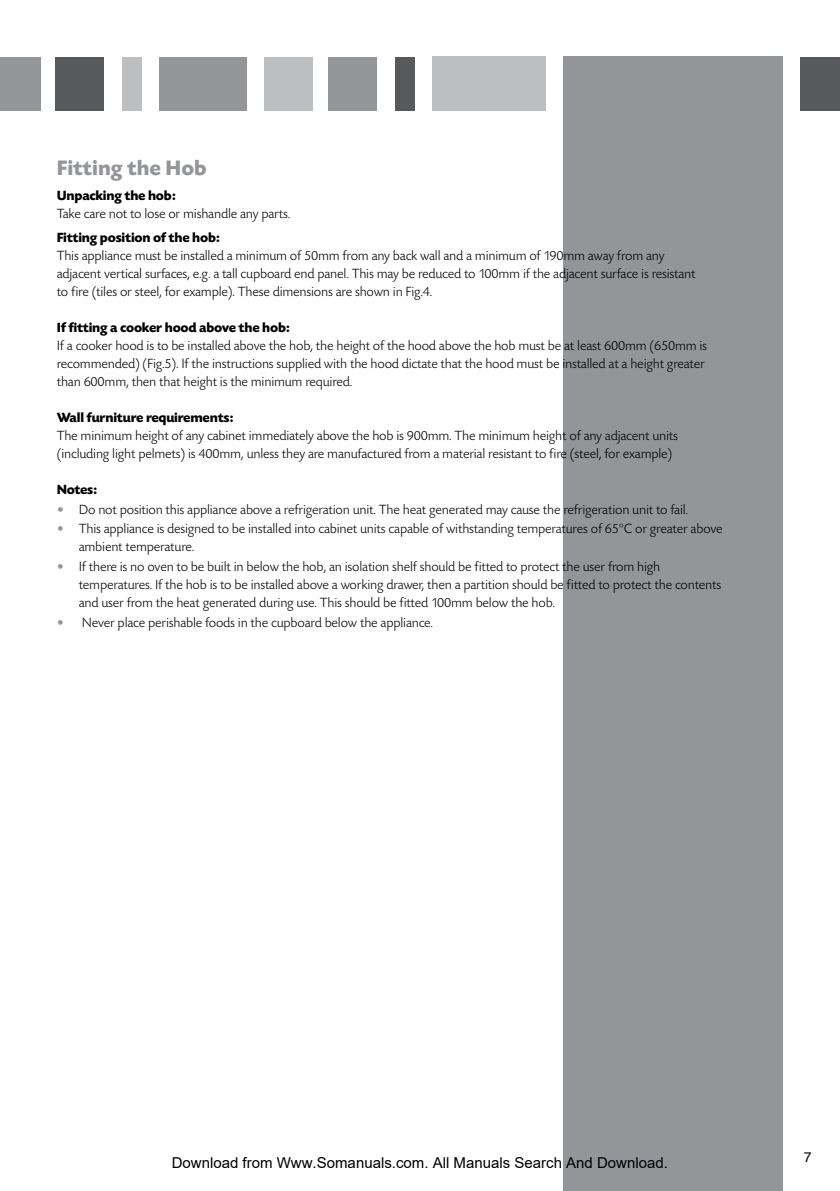
<style>
.page{position:relative;width:840px;height:1191px;background:#fff}
.page>*{position:absolute;margin:0;border:0;box-sizing:border-box;transform-origin:0 0}
.t1{font:700 22px "Today SB";color:#939598}
.t2{font:15px "Arial";color:#000}
.t3{font:300 14px/18px "Today SB";letter-spacing:-.015em;color:#000}
.t4{font:700 14px "Today SB";letter-spacing:-.015em;color:#000}
.t5{font:14px "Helvetica";color:#000}
.s1{font-weight:400;color:#939598}
</style>
<div class="page">
<div style="left:800px;top:57px;width:39px;height:53px;background:#58595b"></div>
<div style="left:563px;top:57px;width:219px;height:1134px;background:#939598"></div>
<div style="left:394px;top:57px;width:20px;height:53px;background:#58595b"></div>
<div style="left:328px;top:57px;width:48px;height:53px;background:#939598"></div>
<div style="left:264px;top:57px;width:48px;height:53px;background:#bcbec0"></div>
<div style="left:159px;top:57px;width:88px;height:53px;background:#939598"></div>
<div style="left:122px;top:57px;width:19px;height:53px;background:#bcbec0"></div>
<div style="left:56px;top:57px;width:48px;height:53px;background:#58595b"></div>
<div style="left:0;top:57px;width:40px;height:53px;background:#939598"></div>
<div style="left:432px;top:57px;width:113px;height:54px;background:#bcbec0"></div>
<h1 class="t1" style="left:57px;top:156px;width:151px">Fitting the Hob</h1>
<p class="t4" style="left:57px;top:188px;width:120px">Unpacking the hob:</p>
<p class="t3" style="left:57px;top:205px;width:235px">Take care not to lose or mishandle any parts.</p>
<p class="t4" style="left:57px;top:230px;width:164px">Fitting position of the hob:</p>
<p class="t3" style="left:57px;top:247px;width:640px">This appliance must be installed a minimum of 50mm from any back wall and a minimum of 190mm away from any adjacent vertical surfaces, e.g. a tall cupboard end panel. This may be reduced to 100mm if the adjacent surface is resistant to fire (tiles or steel, for example). These dimensions are shown in Fig.4.</p>
<p class="t4" style="left:57px;top:320px;width:234px">If fitting a cooker hood above the hob:</p>
<p class="t3" style="left:57px;top:337px;width:651px">If a cooker hood is to be installed above the hob, the height of the hood above the hob must be at least 600mm (650mm is recommended) (Fig.5). If the instructions supplied with the hood dictate that the hood must be installed at a height greater than 600mm, then that height is the minimum required.</p>
<p class="t4" style="left:57px;top:410px;width:178px">Wall furniture requirements:</p>
<p class="t3" style="left:57px;top:427px;width:622px">The minimum height of any cabinet immediately above the hob is 900mm. The minimum height of any adjacent units (including light pelmets) is 400mm, unless they are manufactured from a material resistant to fire (steel, for example)</p>
<p class="t4" style="left:57px;top:482px;width:42px">Notes:</p>
<p class="t3" style="left:57px;top:501px;width:632px"><span class="s1">•</span> Do not position this appliance above a refrigeration unit. The heat generated may cause the refrigeration unit to fail.</p>
<p class="t3" style="left:79px;top:520px;width:645px;text-indent:-22px"><span class="s1">•</span> This appliance is designed to be installed into cabinet units capable of withstanding temperatures of 65°C or greater above ambient temperature.</p>
<p class="t3" style="left:79px;top:558px;width:643px;text-indent:-22px"><span class="s1">•</span> If there is no oven to be built in below the hob, an isolation shelf should be fitted to protect the user from high temperatures. If the hob is to be installed above a working drawer, then a partition should be fitted to protect the contents and user from the heat generated during use. This should be fitted 100mm below the hob.</p>
<p class="t3" style="left:57px;top:613px;width:378px"><span class="s1">•</span> Never place perishable foods in the cupboard below the appliance.</p>
<p class="t2" style="left:172px;top:1154px;width:497px">Download from Www.Somanuals.com. All Manuals Search And Download.</p>
<p class="t5" style="left:803px;top:1145px;width:9px">7</p>
</div>
